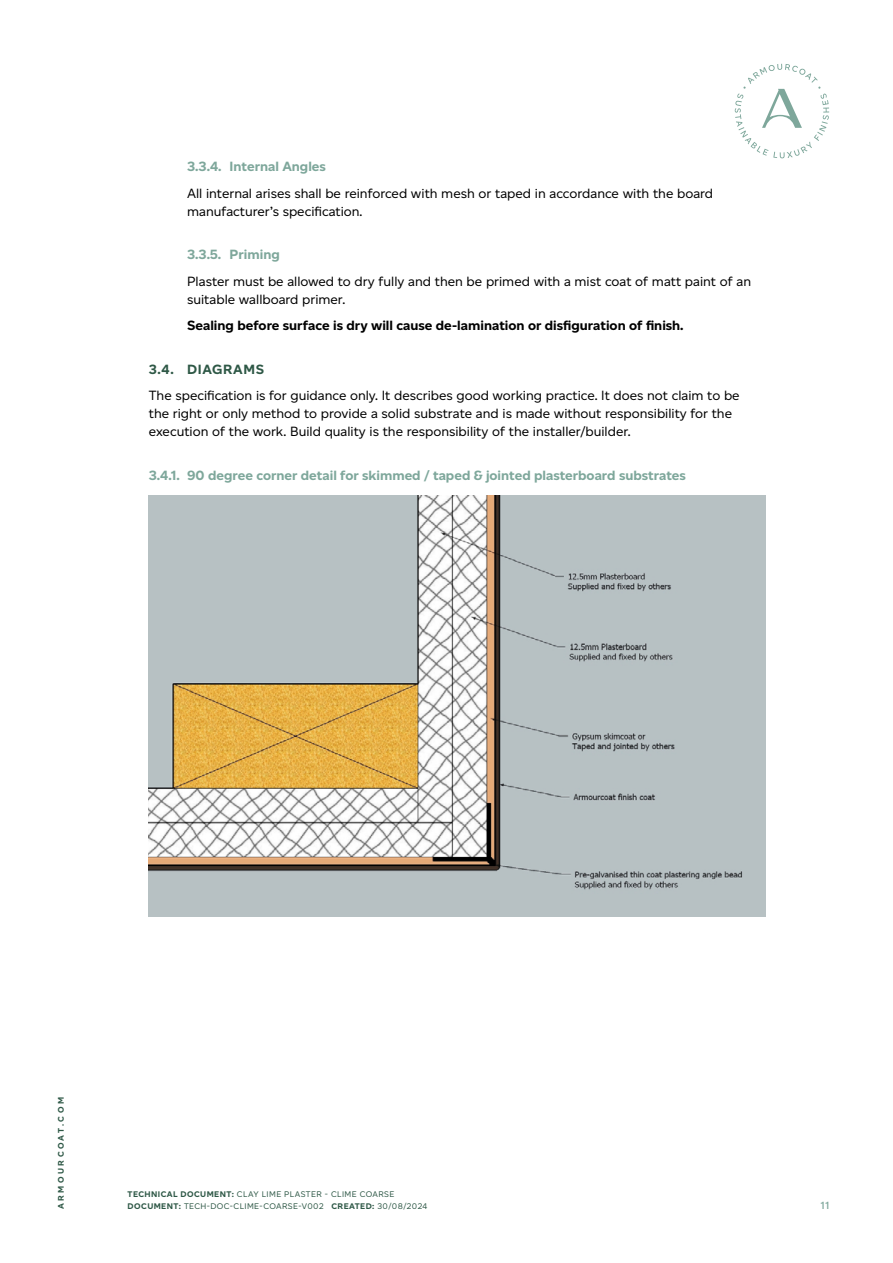
<style>
.page{position:relative;width:893px;height:1263px;background:#fff}
.page>*{position:absolute;margin:0;border:0;box-sizing:border-box;transform-origin:0 0}
.t1{font:13.5px/18px "Altform";color:#000}
.t2{font:700 13.5px "Altform";color:#7ea79b}
.t3{font:700 13.5px "Altform";color:#000}
.t4{font:700 13.5px "Altform";letter-spacing:.05em;color:#2e5846}
.t5{font:600 10.5px "Altform";color:#7ea79b}
.t6{font:8.25px/12px "Altform";letter-spacing:.05em;color:#2e5846}
.t7{font:700 8.25px "Altform";letter-spacing:.3em;color:#2e5846}
.s1{font-weight:700}
</style>
<div class="page">
<svg style="left:735px;top:64px;width:94px;height:94px"></svg>
<img style="left:149px;top:495px;width:616px;height:421px">
<p class="t2" style="left:187px;top:159px;width:140px">3.3.4. Internal Angles</p>
<p class="t1" style="left:187px;top:184px;width:528px">All internal arises shall be reinforced with mesh or taped in accordance with the board manufacturer’s specification.</p>
<p class="t2" style="left:187px;top:247px;width:94px">3.3.5. Priming</p>
<p class="t1" style="left:187px;top:272px;width:566px">Plaster must be allowed to dry fully and then be primed with a mist coat of matt paint of an suitable wallboard primer.</p>
<p class="t3" style="left:187px;top:318px;width:498px">Sealing before surface is dry will cause de-lamination or disfiguration of finish.</p>
<p class="t4" style="left:149px;top:362px;width:117px">3.4. DIAGRAMS</p>
<p class="t1" style="left:149px;top:387px;width:592px">The specification is for guidance only. It describes good working practice. It does not claim to be the right or only method to provide a solid substrate and is made without responsibility for the execution of the work. Build quality is the responsibility of the installer/builder.</p>
<p class="t2" style="left:149px;top:468px;width:538px">3.4.1. 90 degree corner detail for skimmed / taped &amp; jointed plasterboard substrates</p>
<p class="t7" style="left:56px;top:1209px;width:113px;rotate:-90deg">ARMOURCOAT.COM</p>
<p class="t6" style="left:128px;top:1188px;width:301px"><span class="s1">TECHNICAL DOCUMENT:</span> CLAY LIME PLASTER - CLIME COARSE<br><span class="s1">DOCUMENT:</span> TECH-DOC-CLIME-COARSE-V002 <span class="s1">CREATED:</span> 30/08/2024</p>
<p class="t5" style="left:821px;top:1200px;width:10px">11</p>
</div>
